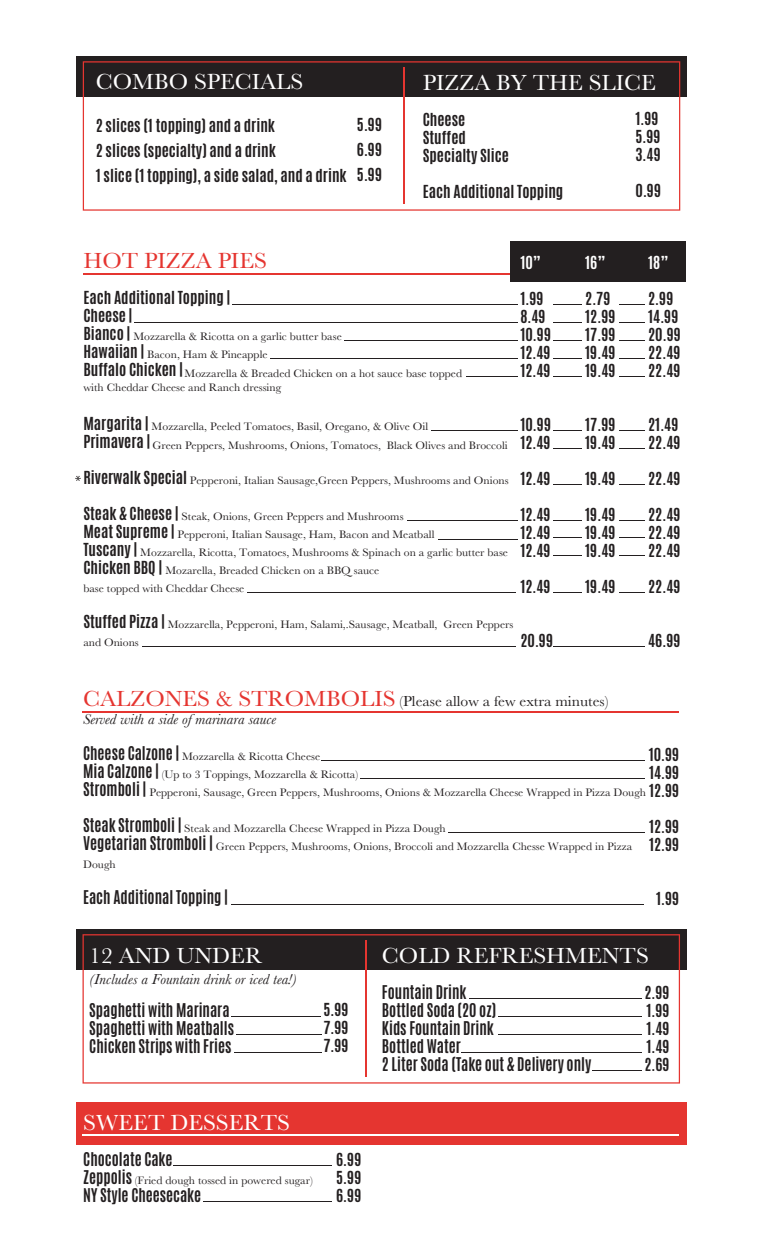
<style>
.page{position:relative;width:765px;height:1260px;background:#fff}
.page>*{position:absolute;margin:0;border:0;box-sizing:border-box;transform-origin:0 0}
.t1{font:22.75px "Baskerville";color:#fff;scale:1.04 1}
.t2{font:22.75px "Baskerville";color:#e53530;scale:1.04 1}
.t3{font:700 15.88px/18px "Antonio";color:#231f20;scale:.95 1}
.t4{font:700 15px/18px "Antonio";color:#231f20}
.t5{font:italic 15px/18px "Baskerville";color:#231f20;scale:1.04 1}
.t6{font:700 15px "Antonio";color:#fff}
.t7{font:11.25px/18px "Baskerville";color:#231f20;scale:1.04 1}
.s1{font-family:"Antonio";font-weight:700;font-size:15px}
.s2{font-style:normal;font-size:22.75px;color:#e53530}
.s3{font-style:normal}
.s4{font-family:"Antonio";font-weight:700;font-size:15.88px}
</style>
<div class="page">
<div style="left:77px;top:1102px;width:610px;height:43px;background:#e53530"></div>
<hr style="left:83px;top:1135px;width:596px;height:1px;background:#fff">
<hr style="left:173px;top:1165px;width:159px;height:1px;background:#231f20">
<hr style="left:203px;top:1201px;width:129px;height:1px;background:#231f20">
<hr style="left:82px;top:711px;width:597px;height:1px;background:#e53530">
<hr style="left:321px;top:760px;width:323px;height:1px;background:#231f20">
<hr style="left:360px;top:778px;width:284px;height:1px;background:#231f20">
<hr style="left:448px;top:832px;width:196px;height:1px;background:#231f20">
<hr style="left:232px;top:904px;width:412px;height:1px;background:#231f20">
<div style="left:77px;top:929px;width:610px;height:41px;background:#231f20"></div>
<svg style="left:83px;top:934px;width:597px;height:150px"></svg>
<hr style="left:366px;top:940px;width:1px;height:137px;background:#e53530">
<div style="left:77px;top:56px;width:610px;height:41px;background:#231f20"></div>
<svg style="left:83px;top:61px;width:597px;height:150px"></svg>
<hr style="left:403px;top:67px;width:2px;height:137px;background:#e53530">
<hr style="left:83px;top:273px;width:597px;height:1px;background:#e53530">
<hr style="left:233px;top:304px;width:285px;height:1px;background:#231f20">
<hr style="left:135px;top:322px;width:383px;height:1px;background:#231f20">
<hr style="left:345px;top:340px;width:173px;height:1px;background:#231f20">
<hr style="left:270px;top:358px;width:248px;height:1px;background:#231f20">
<hr style="left:466px;top:377px;width:52px;height:1px;background:#231f20">
<hr style="left:431px;top:431px;width:87px;height:1px;background:#231f20">
<hr style="left:407px;top:521px;width:111px;height:1px;background:#231f20">
<hr style="left:438px;top:539px;width:80px;height:1px;background:#231f20">
<hr style="left:247px;top:592px;width:269px;height:1px;background:#231f20">
<hr style="left:142px;top:647px;width:374px;height:1px;background:#231f20">
<div style="left:510px;top:241px;width:176px;height:41px;background:#231f20"></div>
<svg style="left:553px;top:304px;width:29px;height:1px"></svg>
<svg style="left:553px;top:322px;width:29px;height:1px"></svg>
<svg style="left:553px;top:340px;width:29px;height:1px"></svg>
<svg style="left:553px;top:358px;width:29px;height:1px"></svg>
<svg style="left:553px;top:376px;width:29px;height:1px"></svg>
<svg style="left:619px;top:304px;width:26px;height:1px"></svg>
<svg style="left:619px;top:322px;width:26px;height:1px"></svg>
<svg style="left:619px;top:340px;width:26px;height:1px"></svg>
<svg style="left:619px;top:358px;width:26px;height:1px"></svg>
<svg style="left:619px;top:376px;width:26px;height:1px"></svg>
<svg style="left:553px;top:430px;width:29px;height:1px"></svg>
<svg style="left:553px;top:448px;width:29px;height:1px"></svg>
<svg style="left:553px;top:484px;width:29px;height:1px"></svg>
<svg style="left:619px;top:430px;width:26px;height:1px"></svg>
<svg style="left:619px;top:448px;width:26px;height:1px"></svg>
<svg style="left:619px;top:484px;width:26px;height:1px"></svg>
<svg style="left:553px;top:520px;width:29px;height:1px"></svg>
<svg style="left:619px;top:520px;width:26px;height:1px"></svg>
<svg style="left:553px;top:592px;width:29px;height:1px"></svg>
<svg style="left:619px;top:592px;width:26px;height:1px"></svg>
<hr style="left:553px;top:646px;width:92px;height:1px;background:#231f20">
<svg style="left:75px;top:476px;width:6px;height:5px"></svg>
<h1 class="t1" style="left:96px;top:67px;width:201px">COMBO SPECIALS</h1>
<h3 class="t4" style="left:96px;top:113px;width:252px;line-height:25px">2 slices (1 topping) and a drink<br>2 slices (specialty) and a drink<br>1 slice (1 topping), a side salad, and a drink</h3>
<h3 class="t4" style="left:357px;top:113px;width:27px;line-height:25px;text-align:justify">5.99<br>6.99<br>5.99</h3>
<h1 class="t1" style="left:423px;top:68px;width:226px">PIZZA BY THE SLICE</h1>
<h3 class="t4" style="left:423px;top:110px;width:88px">Cheese<br>Stuffed<br>Specialty Slice</h3>
<h3 class="t4" style="left:423px;top:182px;width:142px">Each Additional Topping</h3>
<h3 class="t4" style="left:636px;top:110px;width:27px">1.99<br>5.99<br>3.49</h3>
<h3 class="t4" style="left:636px;top:182px;width:27px">0.99</h3>
<h1 class="t2" style="left:83px;top:247px;width:178px">HOT PIZZA PIES</h1>
<h3 class="t4" style="left:83px;top:289px;width:149px">Each Additional Topping |<br>Cheese |</h3>
<p class="t7" style="left:83px;top:328px;width:250px"><span class="s1">Bianco |</span> Mozzarella &amp; Ricotta on a garlic butter base<br><span class="s1">Hawaiian |</span> Bacon, Ham &amp; Pineapple</p>
<h3 class="t4" style="left:83px;top:361px;width:101px">Buffalo Chicken |</h3>
<p class="t7" style="left:83px;top:418px;width:333px"><span class="s1">Margarita |</span> Mozzarella, Peeled Tomatoes, Basil, Oregano, &amp; Olive Oil</p>
<h3 class="t4" style="left:83px;top:433px;width:69px">Primavera |</h3>
<p class="t7" style="left:83px;top:472px;width:410px"><span class="s1">Riverwalk Special</span> Pepperoni, Italian Sausage,Green Peppers, Mushrooms and Onions</p>
<p class="t7" style="left:83px;top:508px;width:410px"><span class="s1">Steak &amp; Cheese |</span> Steak, Onions, Green Peppers and Mushrooms<br><span class="s1">Meat Supreme |</span> Pepperoni, Italian Sausage, Ham, Bacon and Meatball<br><span class="s1">Tuscany |</span> Mozzarella, Ricotta, Tomatoes, Mushrooms &amp; Spinach on a garlic butter base <span class="s1">Chicken BBQ |</span> Mozarella, Breaded Chicken on a BBQ sauce<br>base topped with Cheddar Cheese</p>
<p class="t7" style="left:83px;top:616px;width:415px"><span class="s1">Stuffed Pizza |</span> Mozzarella, Pepperoni, Ham, Salami,.Sausage, Meatball, Green Peppers and Onions</p>
<h3 class="t6" style="left:520px;top:251px;width:22px">10”</h3>
<h3 class="t4" style="left:520px;top:290px;width:32px">1.99<br>8.49<br>10.99<br>12.49<br>12.49</h3>
<p class="t7" style="left:83px;top:366px;width:366px;line-height:14.4px;text-indent:101px">Mozzarella &amp; Breaded Chicken on a hot sauce base topped with Cheddar Cheese and Ranch dressing</p>
<h3 class="t4" style="left:520px;top:416px;width:32px">10.99<br>12.49</h3>
<h3 class="t4" style="left:520px;top:470px;width:32px">12.49</h3>
<h3 class="t4" style="left:520px;top:506px;width:32px;text-align:justify">12.49<br>12.49<br>12.49</h3>
<h3 class="t4" style="left:520px;top:578px;width:32px">12.49</h3>
<p class="t7" style="left:152px;top:436px;width:343px">Green Peppers, Mushrooms, Onions, Tomatoes, Black Olives and Broccoli</p>
<h3 class="t4" style="left:520px;top:632px;width:34px">20.99</h3>
<h3 class="t6" style="left:585px;top:251px;width:22px">16”</h3>
<h3 class="t4" style="left:585px;top:290px;width:32px">2.79<br>12.99<br>17.99<br>19.49<br>19.49</h3>
<h3 class="t4" style="left:585px;top:416px;width:32px">17.99<br>19.49</h3>
<h3 class="t4" style="left:585px;top:470px;width:32px">19.49</h3>
<h3 class="t4" style="left:585px;top:506px;width:32px;text-align:justify">19.49<br>19.49<br>19.49</h3>
<h3 class="t4" style="left:585px;top:578px;width:32px">19.49</h3>
<h3 class="t6" style="left:648px;top:251px;width:22px">18”</h3>
<h3 class="t4" style="left:648px;top:290px;width:34px">2.99<br>14.99<br>20.99<br>22.49<br>22.49</h3>
<h3 class="t4" style="left:648px;top:416px;width:34px">21.49<br>22.49</h3>
<h3 class="t4" style="left:648px;top:470px;width:34px">22.49</h3>
<h3 class="t4" style="left:648px;top:506px;width:34px;text-align:justify">22.49<br>22.49<br>22.49</h3>
<h3 class="t4" style="left:648px;top:578px;width:34px">22.49</h3>
<h3 class="t4" style="left:648px;top:632px;width:34px">46.99</h3>
<h3 class="t5" style="left:83px;top:692px;width:507px"><span class="s2">CALZONES &amp; STROMBOLIS</span> <span class="s3">(Please allow a few extra minutes)<br></span>Served with a side of marinara sauce</h3>
<p class="t7" style="left:83px;top:748px;width:266px"><span class="s4">Cheese Calzone |</span> Mozzarella &amp; Ricotta Cheese<br><span class="s4">Mia Calzone |</span> (Up to 3 Toppings, Mozzarella &amp; Ricotta)</p>
<h2 class="t3" style="left:83px;top:781px;width:68px">Stromboli |</h2>
<p class="t7" style="left:83px;top:820px;width:529px"><span class="s4">Steak Stromboli |</span> Steak and Mozzarella Cheese Wrapped in Pizza Dough<br><span class="s4">Vegetarian Stromboli |</span> Green Peppers, Mushrooms, Onions, Broccoli and Mozzarella Chesse Wrapped in Pizza<br>Dough</p>
<h2 class="t3" style="left:83px;top:889px;width:154px">Each Additional Topping |</h2>
<h3 class="t4" style="left:649px;top:746px;width:32px;text-align:justify">10.99<br>14.99<br>12.99</h3>
<h3 class="t4" style="left:649px;top:818px;width:32px">12.99<br>12.99</h3>
<p class="t7" style="left:149px;top:784px;width:479px">Pepperoni, Sausage, Green Peppers, Mushrooms, Onions &amp; Mozzarella Cheese Wrapped in Pizza Dough</p>
<h3 class="t4" style="left:656px;top:890px;width:25px">1.99</h3>
<h1 class="t1" style="left:89px;top:941px;width:168px">12 AND UNDER</h1>
<h2 class="t3" style="left:89px;top:1001px;width:154px">Spaghetti with Marinara<br>Spaghetti with Meatballs<br>Chicken Strips with Fries</h2>
<h3 class="t4" style="left:323px;top:1001px;width:27px;text-align:justify">5.99<br>7.99<br>7.99</h3>
<h3 class="t5" style="left:89px;top:970px;width:201px">(Includes a Fountain drink or iced tea!)</h3>
<h1 class="t1" style="left:83px;top:1108px;width:200px">SWEET DESSERTS</h1>
<h2 class="t3" style="left:83px;top:1150px;width:95px">Chocolate Cake</h2>
<p class="t7" style="left:83px;top:1171px;width:222px"><span class="s4">Zeppolis</span> (Fried dough tossed in powered sugar)</p>
<h2 class="t3" style="left:83px;top:1186px;width:126px">NY Style Cheesecake</h2>
<h3 class="t4" style="left:336px;top:1151px;width:27px;text-align:justify">6.99<br>5.99<br>6.99</h3>
<h1 class="t1" style="left:382px;top:941px;width:258px">COLD REFRESHMENTS</h1>
<h2 class="t3" style="left:382px;top:983px;width:222px">Fountain Drink<br>Bottled Soda (20 oz)<br>Kids Fountain Drink<br>Bottled Water<br>2 Liter Soda (Take out &amp; Delivery only</h2>
<h3 class="t4" style="left:644px;top:983px;width:27px;text-align:justify">2.99<br>1.99<br>1.49<br>1.49<br>2.69</h3>
</div>
